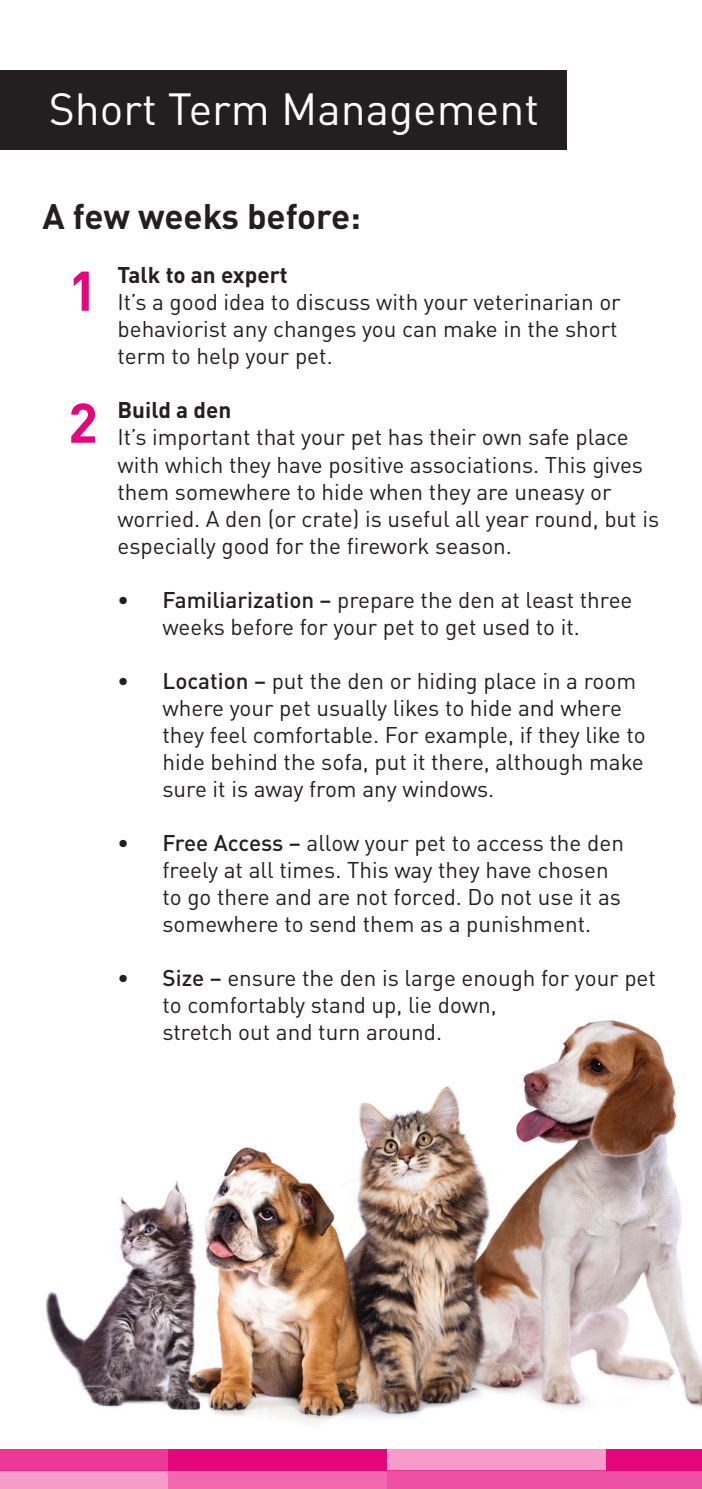
<style>
.page{position:relative;width:702px;height:1489px;background:#fff}
.page>*{position:absolute;margin:0;border:0;box-sizing:border-box;transform-origin:0 0}
.t1{font:700 55px "DIN Pro";color:#e6067c}
.t2{font:44.5px "DIN Pro";color:#fff}
.t3{font:700 35px "DIN Pro";letter-spacing:-.005em;color:#231f20}
.t4{font:22.5px/27px "DIN Pro";color:#231f20}
.t5{font:700 22.5px "DIN Pro";color:#231f20}
.s1{font-weight:500}
</style>
<div class="page">
<img style="left:45px;top:1020px;width:657px;height:404px">
<div style="left:0;top:70px;width:567px;height:79px;background:#231f20"></div>
<hr style="left:701px;top:0;width:1px;height:664px;background:#e6067c">
<div style="left:0;top:1470px;width:168px;height:19px;background:#f59ccb"></div>
<div style="left:168px;top:1470px;width:219px;height:19px;background:#f069b0"></div>
<div style="left:387px;top:1470px;width:219px;height:19px;background:#ed51a3"></div>
<div style="left:0;top:1449px;width:168px;height:21px;background:#eb3796"></div>
<div style="left:168px;top:1449px;width:219px;height:21px;background:#e6067c"></div>
<div style="left:387px;top:1449px;width:219px;height:21px;background:#f59ccb"></div>
<div style="left:606px;top:1470px;width:96px;height:19px;background:#ed51a3"></div>
<div style="left:606px;top:1449px;width:96px;height:21px;background:#e6067c"></div>
<p class="t2" style="left:49px;top:74px;width:492px">Short Term Management</p>
<p class="t3" style="left:42px;top:188px;width:320px">A few weeks before:</p>
<p class="t5" style="left:118px;top:256px;width:172px">Talk to an expert</p>
<p class="t4" style="left:118px;top:287px;width:505px">It’s a good idea to discuss with your veterinarian or behaviorist any changes you can make in the short term to help your pet.</p>
<p class="t5" style="left:118px;top:391px;width:115px">Build a den</p>
<p class="t4" style="left:118px;top:422px;width:543px">It’s important that your pet has their own safe place with which they have positive associations. This gives them somewhere to hide when they are uneasy or worried. A den (or crate) is useful all year round, but is especially good for the firework season.</p>
<p class="t4" style="left:118px;top:584px;width:517px;text-align:center"><span class="s1">• Familiarization –</span> prepare the den at least three weeks before for your pet to get used to it.</p>
<p class="t4" style="left:162px;top:665px;width:485px;text-indent:-45px"><span class="s1">• Location –</span> put the den or hiding place in a room where your pet usually likes to hide and where they feel comfortable. For example, if they like to hide behind the sofa, put it there, although make sure it is away from any windows.</p>
<p class="t4" style="left:162px;top:827px;width:463px;text-indent:-45px"><span class="s1">• Free Access –</span> allow your pet to access the den freely at all times. This way they have chosen to go there and are not forced. Do not use it as somewhere to send them as a punishment.</p>
<p class="t4" style="left:162px;top:962px;width:495px;text-indent:-45px"><span class="s1">• Size –</span> ensure the den is large enough for your pet to comfortably stand up, lie down,<br>stretch out and turn around.</p>
<p class="t1" style="left:68px;top:245px;width:31px">1</p>
<p class="t1" style="left:68px;top:377px;width:31px">2</p>
</div>
